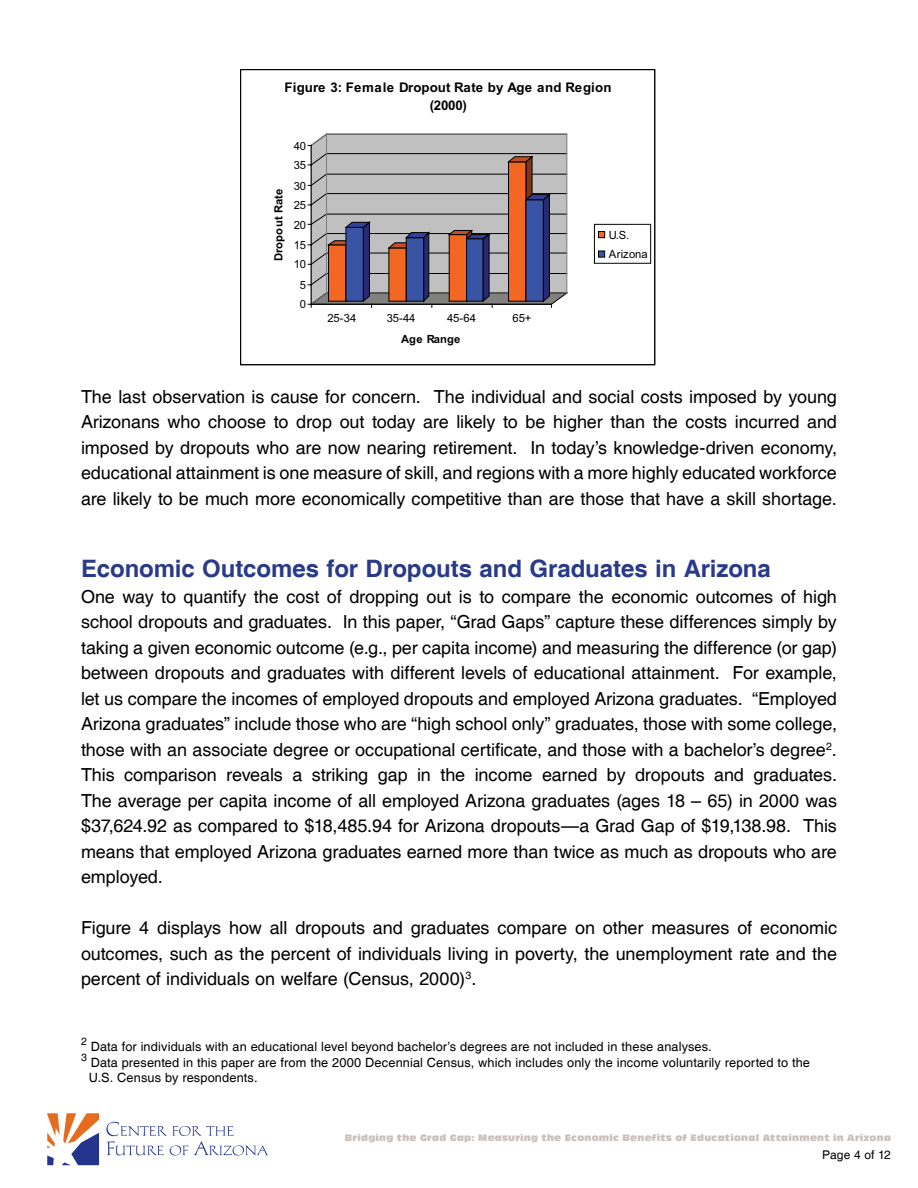
<style>
.page{position:relative;width:918px;height:1188px;background:#fff}
.page>*{position:absolute;margin:0;border:0;box-sizing:border-box;transform-origin:0 0}
.t1{font:700 24px "Helvetica";letter-spacing:-.005em;color:#293a8a}
.t2{font:18px/25.5px "Helvetica";letter-spacing:-.005em;color:#000;text-align:justify}
.t3{font:700 13.35px/17.4px "Arial";letter-spacing:.005em;color:#010101;text-align:center}
.t4{font:12.75px/15.3px "Helvetica";letter-spacing:.01em;color:#000}
.t5{font:12px "Helvetica";color:#000}
.t6{font:11.25px "Arial";letter-spacing:-.01em;color:#010101}
.t7{font:700 11.25px "Arial";letter-spacing:.025em;color:#010101}
.t8{font:11.25px/19.5px "Arial";letter-spacing:.01em;color:#010101}
.t9{font:10.5px "Helvetica";color:#000}
.t10{font:9px "Antique Olive Compact";letter-spacing:.03em;color:#c9c1bc}
</style>
<div class="page">
<svg style="left:47px;top:1113px;width:52px;height:52px"></svg>
<svg style="left:106px;top:1122px;width:162px;height:34px"></svg>
<svg style="left:308px;top:134px;width:260px;height:173px"></svg>
<div style="left:594px;top:224px;width:57px;height:39px;background:#fff;border:1px solid #010101"></div>
<div style="left:598px;top:231px;width:7px;height:7px;background:#f26822;border:1px solid #010101"></div>
<div style="left:598px;top:250px;width:7px;height:8px;background:#3a54a5;border:1px solid #010101"></div>
<div style="left:241px;top:70px;width:414px;height:295px;border:1px solid #010101"></div>
<p class="t3" style="left:285px;top:79px;width:328px">Figure 3: Female Dropout Rate by Age and Region (2000)</p>
<p class="t6" style="left:294px;top:138px;width:14px">40</p>
<p class="t7" style="left:271px;top:261px;width:74px;rotate:-90deg">Dropout Rate</p>
<p class="t6" style="left:294px;top:158px;width:14px">35</p>
<p class="t6" style="left:294px;top:178px;width:14px">30</p>
<p class="t6" style="left:294px;top:198px;width:14px">25</p>
<p class="t6" style="left:294px;top:217px;width:14px">20</p>
<p class="t6" style="left:294px;top:238px;width:14px">15</p>
<p class="t6" style="left:294px;top:257px;width:14px">10</p>
<p class="t6" style="left:300px;top:278px;width:8px">5</p>
<p class="t6" style="left:300px;top:297px;width:8px">0</p>
<p class="t6" style="left:328px;top:310px;width:30px">25-34</p>
<p class="t6" style="left:387px;top:310px;width:30px">35-44</p>
<p class="t6" style="left:447px;top:310px;width:30px">45-64</p>
<p class="t6" style="left:513px;top:310px;width:20px">65+</p>
<p class="t7" style="left:401px;top:332px;width:61px">Age Range</p>
<p class="t8" style="left:609px;top:225px;width:40px">U.S.<br>Arizona</p>
<p class="t2" style="left:81px;top:384px;width:758px">The last observation is cause for concern. The individual and social costs imposed by young Arizonans who choose to drop out today are likely to be higher than the costs incurred and imposed by dropouts who are now nearing retirement. In today’s knowledge-driven economy, educational attainment is one measure of skill, and regions with a more highly educated workforce are likely to be much more economically competitive than are those that have a skill shortage.</p>
<h1 class="t1" style="left:81px;top:554px;width:691px">Economic Outcomes for Dropouts and Graduates in Arizona</h1>
<p class="t2" style="left:81px;top:584px;width:758px">One way to quantify the cost of dropping out is to compare the economic outcomes of high school dropouts and graduates. In this paper, “Grad Gaps” capture these differences simply by taking a given economic outcome (e.g., per capita income) and measuring the difference (or gap) between dropouts and graduates with different levels of educational attainment. For example, let us compare the incomes of employed dropouts and employed Arizona graduates. “Employed Arizona graduates” include those who are “high school only” graduates, those with some college, those with an associate degree or occupational certificate, and those with a bachelor’s degree<sup>2</sup>.<br>This comparison reveals a striking gap in the income earned by dropouts and graduates.<br>The average per capita income of all employed Arizona graduates (ages 18 – 65) in 2000 was $37,624.92 as compared to $18,485.94 for Arizona dropouts—a Grad Gap of $19,138.98. This means that employed Arizona graduates earned more than twice as much as dropouts who are employed.</p>
<p class="t2" style="left:81px;top:916px;width:758px">Figure 4 displays how all dropouts and graduates compare on other measures of economic outcomes, such as the percent of individuals living in poverty, the unemployment rate and the percent of individuals on welfare (Census, 2000)<sup>3</sup>.</p>
<p class="t9" style="left:81px;top:1036px;width:7px">2</p>
<p class="t4" style="left:91px;top:1040px;width:623px">Data for individuals with an educational level beyond bachelor’s degrees are not included in these analyses.</p>
<p class="t9" style="left:81px;top:1051px;width:7px">3</p>
<p class="t4" style="left:89px;top:1055px;width:723px">Data presented in this paper are from the 2000 Decennial Census, which includes only the income voluntarily reported to the<br>U.S. Census by respondents.</p>
<p class="t10" style="left:345px;top:1132px;width:548px">Bridging the Grad Gap: Measuring the Economic Benefits of Educational Attainment in Arizona</p>
<p class="t5" style="left:822px;top:1148px;width:70px">Page 4 of 12</p>
</div>
